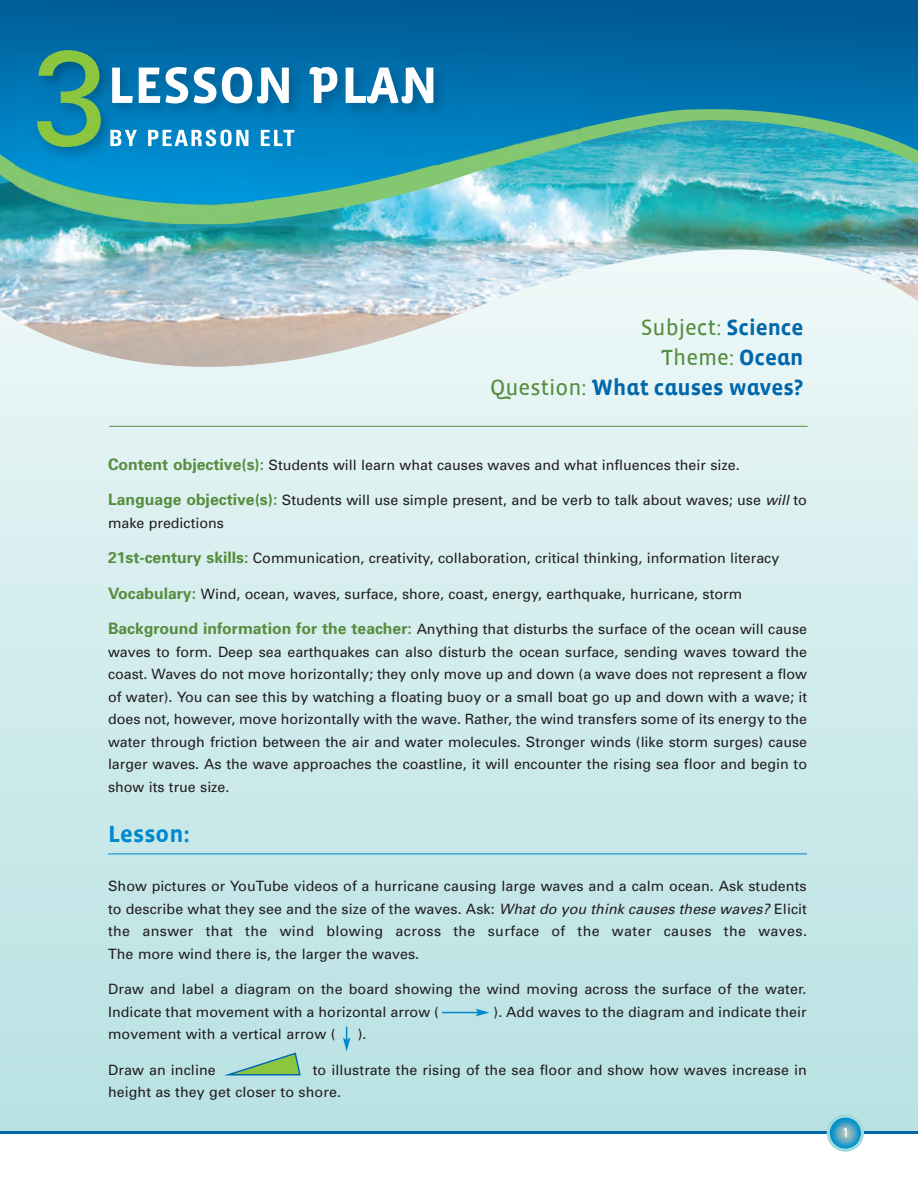
<style>
.page{position:relative;width:918px;height:1188px;background:#fff}
.page>*{position:absolute;margin:0;border:0;box-sizing:border-box;transform-origin:0 0}
.t1{font:134.25px "Univers";color:#8bc63e}
.t2{font:700 52.5px "Vista Sans Alt";color:#fff}
.t3{font:700 24px "Vista Sans Alt";letter-spacing:.005em;color:#0089cf}
.t4{font:22.5px/30px "Vista Sans Alt Reg";color:#568d3f;text-align:right}
.t5{font:700 22.5px "Vista Sans Alt";color:#0067aa}
.t6{font:14.25px/22.5px "Univers";color:#231f20}
.t7{font:13.5px "Frutiger";color:#fff}
.s1{font-family:"Vista Sans Alt";font-weight:700;color:#0067aa}
.s2{font-family:"Vista Sans Alt Reg";font-weight:400;color:#568d3f}
.s3{font-weight:700;font-size:15.75px;color:#568d3f}
.s4{font-style:italic}
</style>
<div class="page">
<img style="left:0;top:367px;width:918px;height:764px">
<img style="left:0;top:225px;width:918px;height:142px">
<svg style="left:0;top:0;width:918px;height:225px;fill:#00649e"></svg>
<svg style="left:0;top:99px;width:918px;height:105px"></svg>
<hr style="left:0;top:1131px;width:918px;height:3px;background:#0067aa">
<hr style="left:109px;top:426px;width:699px;height:1px;background:#568d3f">
<hr style="left:108px;top:854px;width:699px;height:1px;background:#0089cf">
<svg style="left:827px;top:1114px;width:37px;height:38px"></svg>
<img style="left:255px;top:54px;width:326px;height:111px">
<img style="left:260px;top:130px;width:34px;height:16px">
<div style="left:15px;top:367px;width:240px;height:11px;background:#e7f5f5"></div>
<img style="left:15px;top:24px;width:240px;height:343px">
<img style="left:98px;top:85px;width:157px;height:80px">
<img style="left:110px;top:130px;width:140px;height:16px">
<img style="left:112px;top:67px;width:142px;height:36px">
<svg style="left:224px;top:1053px;width:77px;height:23px"></svg>
<hr style="left:442px;top:1012px;width:36px;height:1px;background:#0089cf">
<svg style="left:476px;top:1009px;width:14px;height:7px"></svg>
<svg style="left:343px;top:1027px;width:7px;height:24px"></svg>
<h1 class="t1" style="left:32px;top:48px;width:76px">3</h1>
<h2 class="t2" style="left:108px;top:64px;width:332px">LESSON PLAN</h2>
<h3 class="t4" style="left:641px;top:313px;width:164px">Subject: <span class="s1">Science<br></span>Theme: <span class="s1">Ocean</span></h3>
<h3 class="t5" style="left:490px;top:378px;width:315px"><span class="s2">Question:</span> What causes waves?</h3>
<p class="t6" style="left:108px;top:455px;width:633px"><span class="s3">Content objective(s):</span> Students will learn what causes waves and what influences their size.</p>
<p class="t6" style="left:108px;top:490px;width:701px"><span class="s3">Language objective(s):</span> Students will use simple present, and be verb to talk about waves; use <span class="s4">will</span> to make predictions</p>
<p class="t6" style="left:108px;top:548px;width:673px"><span class="s3">21st-century skills:</span> Communication, creativity, collaboration, critical thinking, information literacy</p>
<p class="t6" style="left:108px;top:584px;width:636px"><span class="s3">Vocabulary:</span> Wind, ocean, waves, surface, shore, coast, energy, earthquake, hurricane, storm</p>
<p class="t6" style="left:108px;top:619px;width:701px;text-align:justify"><span class="s3">Background information for the teacher:</span> Anything that disturbs the surface of the ocean will cause waves to form. Deep sea earthquakes can also disturb the ocean surface, sending waves toward the coast. Waves do not move horizontally; they only move up and down (a wave does not represent a flow of water). You can see this by watching a floating buoy or a small boat go up and down with a wave; it does not, however, move horizontally with the wave. Rather, the wind transfers some of its energy to the water through friction between the air and water molecules. Stronger winds (like storm surges) cause larger waves. As the wave approaches the coastline, it will encounter the rising sea floor and begin to show its true size.</p>
<h3 class="t3" style="left:108px;top:824px;width:84px">Lesson:</h3>
<p class="t6" style="left:108px;top:876px;width:701px;text-align:justify">Show pictures or YouTube videos of a hurricane causing large waves and a calm ocean. Ask students to describe what they see and the size of the waves. Ask: <span class="s4">What do you think causes these waves?</span> Elicit the answer that the wind blowing across the surface of the water causes the waves.<br>The more wind there is, the larger the waves.</p>
<p class="t6" style="left:108px;top:979px;width:700px">Draw and label a diagram on the board showing the wind moving across the surface of the water.<br>Indicate that movement with a horizontal arrow (</p>
<p class="t6" style="left:494px;top:1002px;width:315px">). Add waves to the diagram and indicate their</p>
<p class="t6" style="left:108px;top:1024px;width:229px">movement with a vertical arrow (</p>
<p class="t6" style="left:358px;top:1024px;width:10px">).</p>
<p class="t6" style="left:108px;top:1060px;width:109px">Draw an incline</p>
<p class="t6" style="left:108px;top:1060px;width:700px;text-indent:205px">to illustrate the rising of the sea floor and show how waves increase in height as they get closer to shore.</p>
<p class="t7" style="left:842px;top:1126px;width:9px">1</p>
</div>
